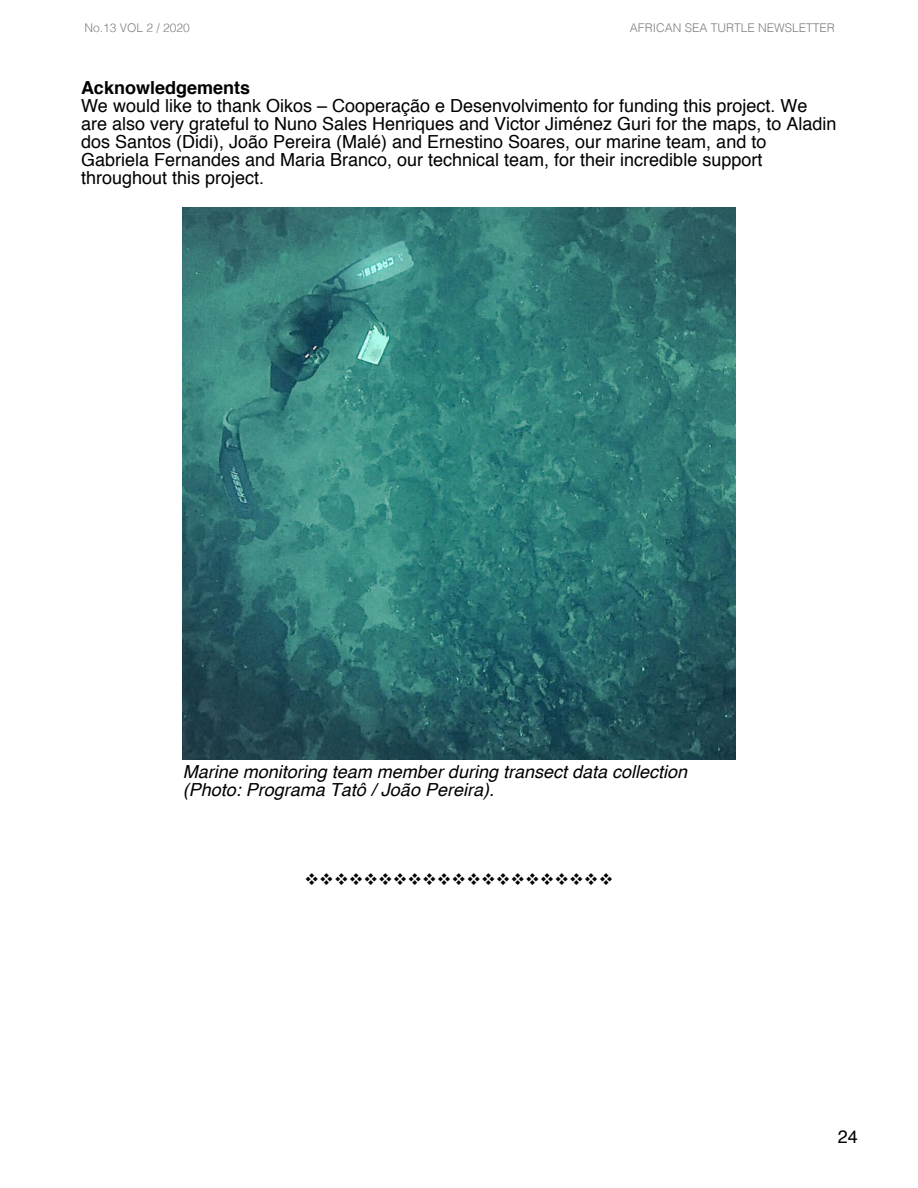
<style>
.page{position:relative;width:918px;height:1188px;background:#fff}
.page>*{position:absolute;margin:0;border:0;box-sizing:border-box;transform-origin:0 0}
.t1{font:18px/18px "Helvetica";color:#000}
.t2{font:italic 18px/18px "Helvetica";color:#000}
.t3{font:700 18px "Helvetica";color:#000}
.t4{font:16.5px "Wingdings";color:#000}
.t5{font:300 12px "Helvetica";color:#808080}
</style>
<div class="page">
<img style="left:183px;top:207px;width:552px;height:553px">
<p class="t5" style="left:84px;top:23px;width:107px">No.13 VOL 2 / 2020</p>
<p class="t5" style="left:630px;top:23px;width:206px">AFRICAN SEA TURTLE NEWSLETTER</p>
<p class="t3" style="left:81px;top:80px;width:171px">Acknowledgements</p>
<p class="t1" style="left:81px;top:98px;width:757px">We would like to thank Oikos – Cooperação e Desenvolvimento for funding this project. We are also very grateful to Nuno Sales Henriques and Victor Jiménez Guri for the maps, to Aladin dos Santos (Didi), João Pereira (Malé) and Ernestino Soares, our marine team, and to Gabriela Fernandes and Maria Branco, our technical team, for their incredible support throughout this project.</p>
<p class="t2" style="left:183px;top:764px;width:506px">Marine monitoring team member during transect data collection (Photo: Programa Tatô / João Pereira).</p>
<p class="t4" style="left:305px;top:872px;width:310px">❖❖❖❖❖❖❖❖❖❖❖❖❖❖❖❖❖❖❖❖❖</p>
<p class="t1" style="left:838px;top:1129px;width:22px">24</p>
</div>
